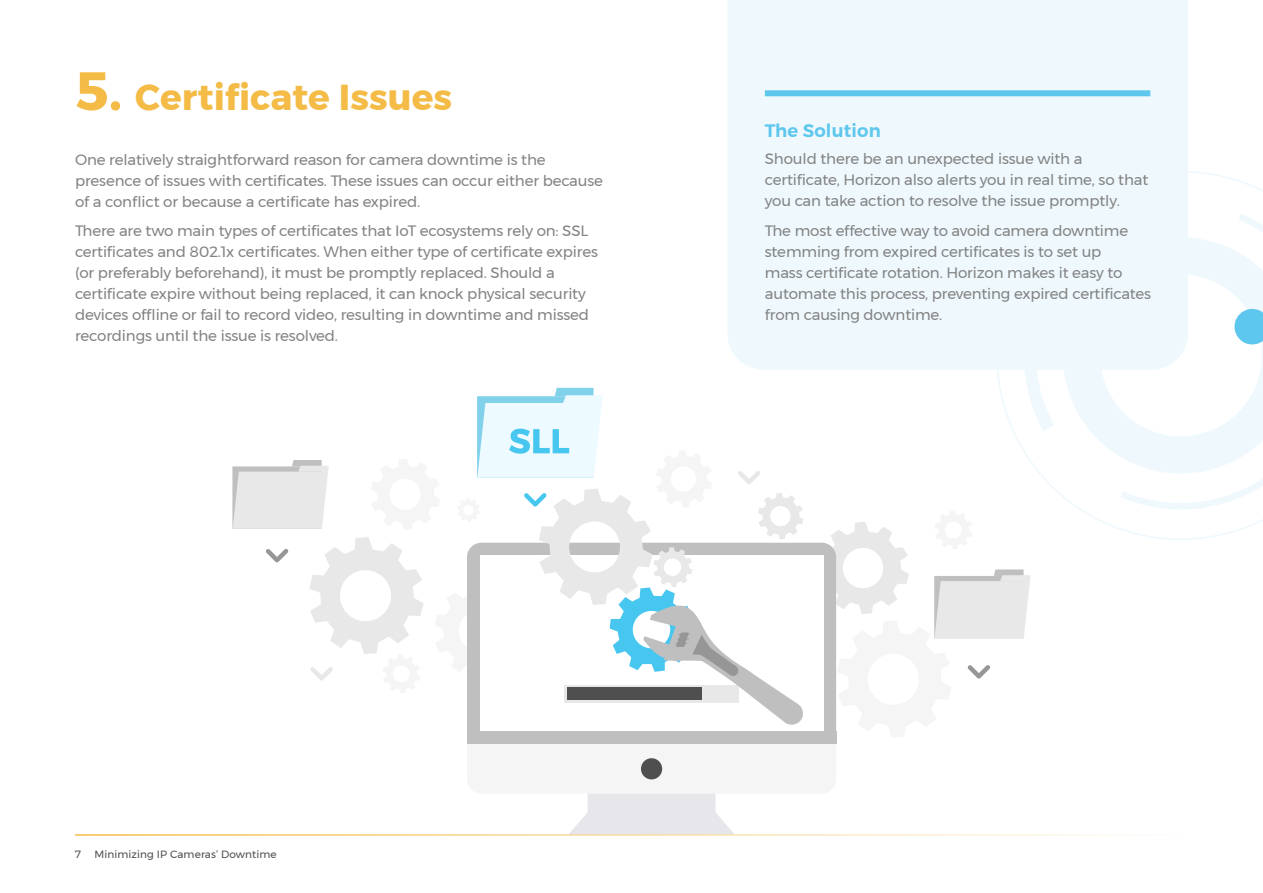
<style>
.page{position:relative;width:1263px;height:893px;background:#fff}
.page>*{position:absolute;margin:0;border:0;box-sizing:border-box;transform-origin:0 0}
.t1{font:700 36px "Montserrat";color:#f4bb46}
.t2{font:600 18px "Montserrat";letter-spacing:.01em;color:#5ec7ed}
.t3{font:15px/21px "Montserrat";letter-spacing:-.01em;color:#838383}
.t4{font:10.5px "Montserrat";letter-spacing:.01em;color:#4d4d4d}
.s1{font-size:54px}
</style>
<div class="page">
<div style="left:727px;top:0;width:461px;height:370px;background:#eff9fd"></div>
<div style="left:765px;top:90px;width:385px;height:6px;background:#5ec7ed"></div>
<svg style="left:569px;top:758px;width:165px;height:76px"></svg>
<div style="left:467px;top:731px;width:369px;height:13px;background:#bfbfbf"></div>
<div style="left:641px;top:758px;width:21px;height:21px;background:#4f4f4f;border-radius:50%"></div>
<svg style="left:819px;top:209px;width:444px;height:529px"></svg>
<svg style="left:233px;top:388px;width:571px;height:338px"></svg>
<hr style="left:75px;top:834px;width:1113px;height:2px;background:#f4bb46">
<h1 class="t1" style="left:75px;top:68px;width:379px"><span class="s1">5.</span> Certificate Issues</h1>
<p class="t3" style="left:75px;top:149px;width:529px">One relatively straightforward reason for camera downtime is the presence of issues with certificates. These issues can occur either because of a conflict or because a certificate has expired.</p>
<p class="t3" style="left:75px;top:220px;width:524px">There are two main types of certificates that IoT ecosystems rely on: SSL certificates and 802.1x certificates. When either type of certificate expires (or preferably beforehand), it must be promptly replaced. Should a certificate expire without being replaced, it can knock physical security devices offline or fail to record video, resulting in downtime and missed recordings until the issue is resolved.</p>
<p class="t2" style="left:765px;top:117px;width:118px">The Solution</p>
<p class="t3" style="left:765px;top:148px;width:385px">Should there be an unexpected issue with a certificate, Horizon also alerts you in real time, so that you can take action to resolve the issue promptly.</p>
<p class="t3" style="left:765px;top:220px;width:388px">The most effective way to avoid camera downtime stemming from expired certificates is to set up<br>mass certificate rotation. Horizon makes it easy to automate this process, preventing expired certificates from causing downtime.</p>
<p class="t4" style="left:75px;top:846px;width:7px">7</p>
<p class="t4" style="left:94px;top:846px;width:184px">Minimizing IP Cameras’ Downtime</p>
</div>
